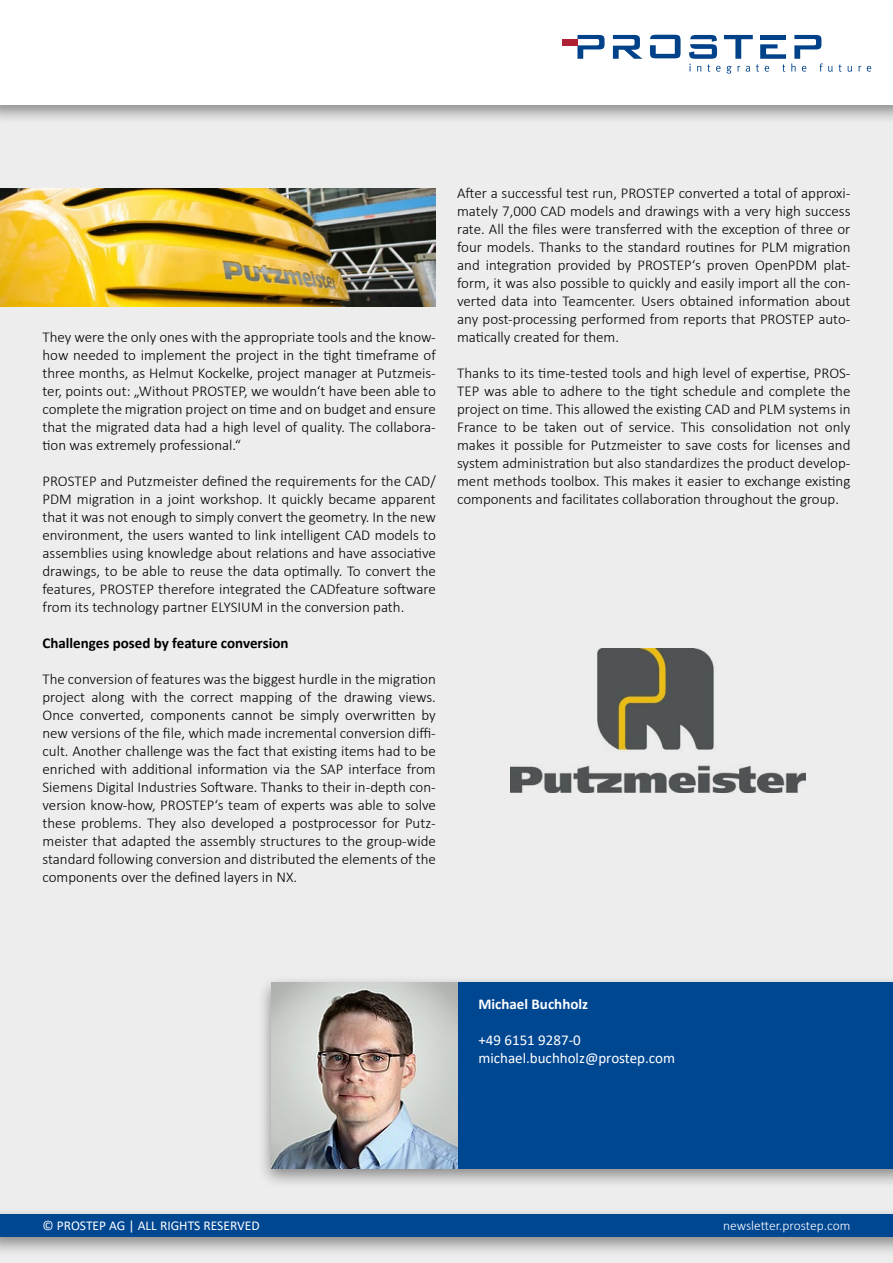
<style>
.page{position:relative;width:893px;height:1263px;background:#fff}
.page>*{position:absolute;margin:0;border:0;box-sizing:border-box;transform-origin:0 0}
.t1{font:300 15px/18px "Calibri";color:#000;text-align:justify}
.t2{font:15px/18px "Calibri";color:#fff}
.t3{font:700 15px "Calibri";color:#000}
.t4{font:700 15px "Calibri";color:#fff}
.t5{font:13.5px "Calibri";color:#fff}
.t6{font:300 13.5px "Calibri";color:#fff}
</style>
<div class="page">
<div style="left:0;top:89px;width:893px;height:1174px;background:#ededed"></div>
<div style="left:0;top:1206px;width:893px;height:51px;background:#000;opacity:.43"></div>
<div style="left:0;top:1214px;width:893px;height:23px;background:#004792"></div>
<div style="left:0;top:0;width:893px;height:124px;background:#000;opacity:.43"></div>
<div style="left:0;top:0;width:893px;height:104px;background:#fff"></div>
<svg style="left:650px;top:35px;width:31px;height:23px"></svg>
<svg style="left:577px;top:35px;width:27px;height:24px"></svg>
<svg style="left:613px;top:35px;width:29px;height:24px"></svg>
<div style="left:562px;top:39px;width:15px;height:6px;background:#ae2135"></div>
<svg style="left:839px;top:64px;width:3px;height:8px"></svg>
<svg style="left:848px;top:66px;width:4px;height:6px"></svg>
<svg style="left:858px;top:66px;width:3px;height:6px"></svg>
<svg style="left:867px;top:66px;width:4px;height:6px"></svg>
<svg style="left:689px;top:35px;width:144px;height:39px"></svg>
<hr style="left:760px;top:35px;width:26px;height:4px;background:#004289">
<div style="left:257px;top:974px;width:636px;height:215px;background:#000;opacity:.43"></div>
<div style="left:271px;top:982px;width:622px;height:186px;background:#004792"></div>
<img style="left:271px;top:982px;width:186px;height:186px">
<img style="left:510px;top:648px;width:296px;height:144px">
<img style="left:0;top:188px;width:436px;height:118px">
<p class="t1" style="left:43px;top:328px;width:395px">They were the only ones with the appropriate tools and the know&shy;how needed to implement the project in the tight timeframe of three months, as Helmut Kockelke, project manager at Putzmeis&shy;ter, points out: „Without PROSTEP, we wouldn‘t have been able to complete the migration project on time and on budget and ensure that the migrated data had a high level of quality. The collabora&shy;tion was extremely professional.“</p>
<p class="t1" style="left:43px;top:472px;width:395px">PROSTEP and Putzmeister defined the requirements for the CAD/ PDM migration in a joint workshop. It quickly became apparent that it was not enough to simply convert the geometry. In the new environment, the users wanted to link intelligent CAD models to assemblies using knowledge about relations and have associative drawings, to be able to reuse the data optimally. To convert the features, PROSTEP therefore integrated the CADfeature software from its technology partner ELYSIUM in the conversion path.</p>
<p class="t3" style="left:43px;top:632px;width:248px">Challenges posed by feature conversion</p>
<p class="t1" style="left:43px;top:670px;width:395px">The conversion of features was the biggest hurdle in the migration project along with the correct mapping of the drawing views.<br>Once converted, components cannot be simply overwritten by new versions of the file, which made incremental conversion diffi&shy;cult. Another challenge was the fact that existing items had to be enriched with additional information via the SAP interface from Siemens Digital Industries Software. Thanks to their in-depth con&shy;version know-how, PROSTEP‘s team of experts was able to solve these problems. They also developed a postprocessor for Putz&shy;meister that adapted the assembly structures to the group-wide standard following conversion and distributed the elements of the components over the defined layers in NX.</p>
<p class="t1" style="left:457px;top:184px;width:395px">After a successful test run, PROSTEP converted a total of approxi&shy;mately 7,000 CAD models and drawings with a very high success rate. All the files were transferred with the exception of three or four models. Thanks to the standard routines for PLM migration and integration provided by PROSTEP‘s proven OpenPDM plat&shy;form, it was also possible to quickly and easily import all the con&shy;verted data into Teamcenter. Users obtained information about any post-processing performed from reports that PROSTEP auto&shy;matically created for them.</p>
<p class="t1" style="left:457px;top:364px;width:395px">Thanks to its time-tested tools and high level of expertise, PROS-TEP was able to adhere to the tight schedule and complete the project on time. This allowed the existing CAD and PLM systems in France to be taken out of service. This consolidation not only makes it possible for Putzmeister to save costs for licenses and system administration but also standardizes the product develop&shy;ment methods toolbox. This makes it easier to exchange existing components and facilitates collaboration throughout the group.</p>
<p class="t4" style="left:478px;top:993px;width:111px">Michael Buchholz</p>
<p class="t2" style="left:478px;top:1030px;width:198px">+49 6151 9287-0 michael.buchholz@prostep.com</p>
<p class="t5" style="left:43px;top:1216px;width:219px">© PROSTEP AG | ALL RIGHTS RESERVED</p>
<p class="t6" style="left:723px;top:1217px;width:129px">newsletter.prostep.com</p>
</div>
